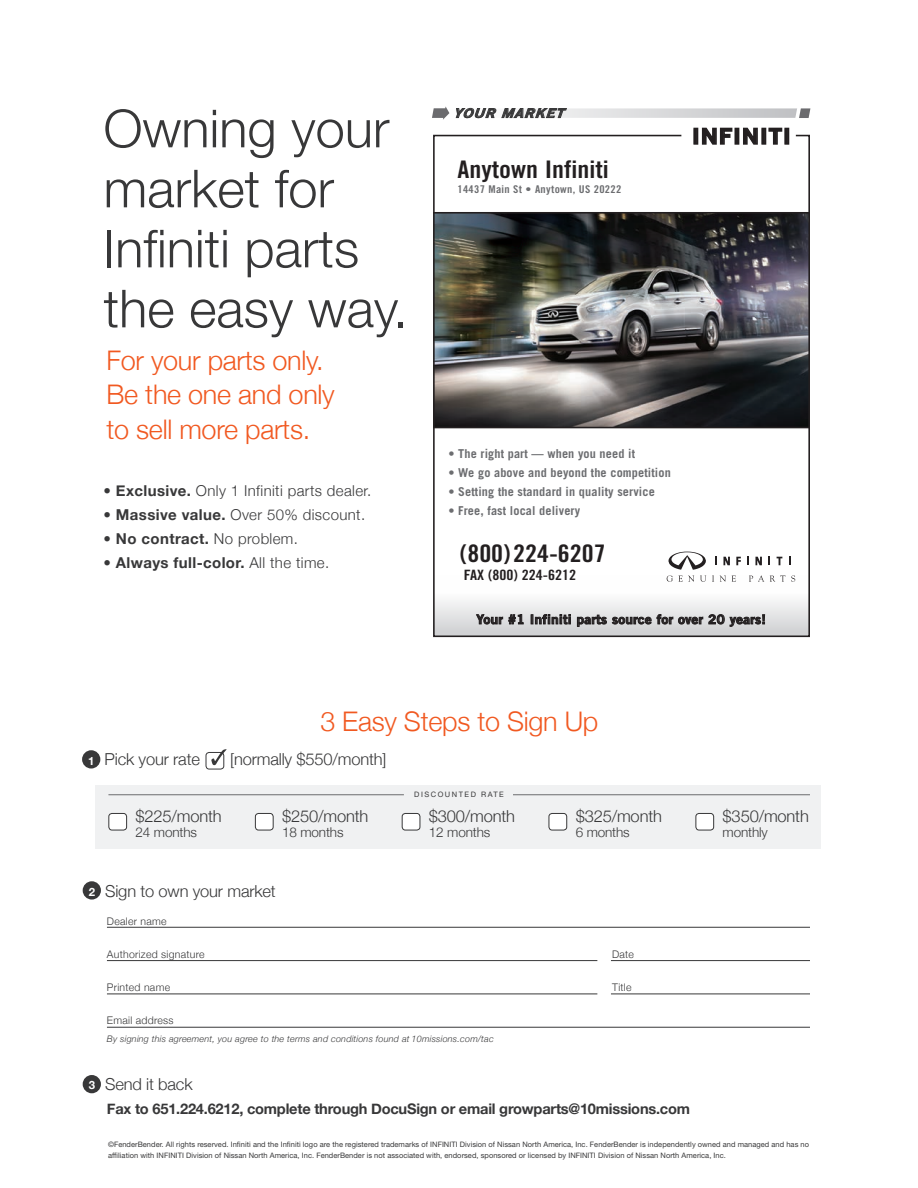
<style>
.page{position:relative;width:918px;height:1188px;background:#fff}
.page>*{position:absolute;margin:0;border:0;box-sizing:border-box;transform-origin:0 0}
.t1{font:300 52.5px/60px "Helvetica Neue";color:#383839}
.t2{font:300 27px/34.5px "Helvetica Neue";letter-spacing:-.01em;color:#f15921}
.t3{font:24.15px "Trade Gothic Bold Cond Twenty";color:#231f20;scale:1.11 1}
.t4{font:21.3px "Trade Gothic Bold Two";letter-spacing:.04em;color:#231f20;scale:1.11 1}
.t5{font:300 16.5px "Helvetica Neue";letter-spacing:-.01em;color:#383839}
.t6{font:300 15px "Helvetica Neue";letter-spacing:.025em;color:#383839}
.t7{font:700 15px "Helvetica Neue";letter-spacing:.025em;color:#383839}
.t8{font:700 14.7px "Helvetica Neue";letter-spacing:-.015em;color:#383839}
.t9{font:14.25px "Trade Gothic Bold Cond Twenty";color:#231f20;scale:1.11 1}
.t10{font:300 13.5px "Helvetica Neue";letter-spacing:-.01em;color:#383839}
.t11{font:12.75px "Trade Gothic Bold Two";letter-spacing:.02em;color:#231f20;scale:1.06 1}
.t12{font:italic 12.6px "Trade Gothic Bold Two";letter-spacing:.06em;color:#383839;scale:1.18 1}
.t13{font:700 12.3px "Trade Gothic";letter-spacing:.01em;color:#6c6d70}
.t14{font:10.65px "Trade Gothic Bold Cond Twenty";letter-spacing:.025em;color:#6c6d70;scale:1.11 1}
.t15{font:300 10.5px "Helvetica Neue";letter-spacing:.025em;color:#383839}
.t16{font:italic 300 9px "Helvetica Neue";letter-spacing:.025em;color:#383839}
.t17{font:7.5px/10.5px "Helvetica Neue";letter-spacing:.005em;color:#383839}
.t18{font:7.5px "Helvetica Neue";letter-spacing:.2em;color:#383839}
.s1{font-weight:700}
.s2{font-weight:300}
.s3{font-weight:700;font-size:11.4px;color:#fff}
</style>
<div class="page">
<hr style="left:107px;top:927px;width:703px;height:1px;background:#383839">
<hr style="left:107px;top:1027px;width:703px;height:1px;background:#383839">
<hr style="left:611px;top:960px;width:199px;height:1px;background:#383839">
<hr style="left:611px;top:994px;width:199px;height:1px;background:#383839">
<hr style="left:107px;top:960px;width:490px;height:1px;background:#383839">
<hr style="left:107px;top:994px;width:490px;height:1px;background:#383839">
<div style="left:83px;top:881px;width:18px;height:19px;background:#383839;border-radius:50%"></div>
<div style="left:83px;top:1075px;width:18px;height:18px;background:#383839;border-radius:50%"></div>
<div style="left:82px;top:750px;width:18px;height:19px;background:#383839;border-radius:50%"></div>
<div style="left:206px;top:752px;width:18px;height:17px;border:1px solid #383839;border-radius:3px"></div>
<svg style="left:211px;top:749px;width:16px;height:16px"></svg>
<div style="left:95px;top:785px;width:726px;height:64px;background:#f0f1f2"></div>
<div style="left:255px;top:813px;width:18px;height:17px;background:#fff;border-radius:3px"></div>
<div style="left:255px;top:813px;width:19px;height:17px;border:1px solid #383839;border-radius:3px"></div>
<div style="left:109px;top:813px;width:18px;height:17px;background:#fff;border-radius:3px"></div>
<div style="left:108px;top:813px;width:19px;height:17px;border:1px solid #383839;border-radius:3px"></div>
<div style="left:402px;top:813px;width:18px;height:17px;background:#fff;border-radius:3px"></div>
<div style="left:402px;top:813px;width:18px;height:17px;border:1px solid #383839;border-radius:3px"></div>
<div style="left:549px;top:813px;width:18px;height:17px;background:#fff;border-radius:3px"></div>
<div style="left:549px;top:813px;width:18px;height:17px;border:1px solid #383839;border-radius:3px"></div>
<div style="left:696px;top:813px;width:18px;height:17px;background:#fff;border-radius:3px"></div>
<div style="left:696px;top:813px;width:18px;height:17px;border:1px solid #383839;border-radius:3px"></div>
<hr style="left:108px;top:795px;width:296px;height:1px;background:#6b6b6e">
<hr style="left:513px;top:795px;width:297px;height:1px;background:#6b6b6e">
<img style="left:436px;top:212px;width:371px;height:216px">
<div style="left:433px;top:575px;width:376px;height:61px;background:linear-gradient(to bottom,#fff,#d0d1d3)"></div>
<svg style="left:476px;top:614px;width:48px;height:10px"></svg>
<svg style="left:531px;top:614px;width:40px;height:10px"></svg>
<svg style="left:577px;top:614px;width:126px;height:13px;background:#9d9d9e"></svg>
<svg style="left:709px;top:614px;width:56px;height:13px"></svg>
<div style="left:433px;top:135px;width:377px;height:502px;border:2px solid #231f20"></div>
<svg style="left:667px;top:552px;width:128px;height:30px"></svg>
<div style="left:681px;top:125px;width:115px;height:26px;background:#fff"></div>
<div style="left:693px;top:128px;width:5px;height:17px;border:2px solid #231f20"></div>
<svg style="left:701px;top:127px;width:32px;height:18px"></svg>
<div style="left:735px;top:128px;width:4px;height:17px;border:2px solid #231f20"></div>
<svg style="left:743px;top:127px;width:15px;height:18px"></svg>
<div style="left:761px;top:128px;width:5px;height:17px;border:2px solid #231f20"></div>
<svg style="left:768px;top:127px;width:15px;height:18px"></svg>
<div style="left:784px;top:128px;width:5px;height:17px;border:2px solid #231f20"></div>
<svg style="left:444px;top:108px;width:366px;height:10px;background:#d8d9db"></svg>
<svg style="left:455px;top:107px;width:112px;height:12px"></svg>
<svg style="left:795px;top:108px;width:16px;height:10px"></svg>
<svg style="left:432px;top:106px;width:17px;height:14px"></svg>
<h1 class="t1" style="left:104px;top:95px;width:306px">Owning your market for<br>Infiniti parts the easy way.</h1>
<h2 class="t2" style="left:107px;top:341px;width:230px">For your parts only.<br>Be the one and only to sell more parts.</h2>
<h3 class="t6" style="left:104px;top:479px;width:269px">• <span class="s1">Exclusive.</span> Only 1 Infiniti parts dealer.</h3>
<h3 class="t6" style="left:104px;top:503px;width:263px">• <span class="s1">Massive value.</span> Over 50% discount.</h3>
<h3 class="t6" style="left:104px;top:527px;width:196px">• <span class="s1">No contract.</span> No problem.</h3>
<h3 class="t7" style="left:104px;top:549px;width:227px"><span class="s2">•</span> Always full-color. <span class="s2">All the time.</span></h3>
<h3 class="t12" style="left:453px;top:105px;width:95px">YOUR MARKET</h3>
<h3 class="t3" style="left:457px;top:155px;width:138px">Anytown Infiniti</h3>
<h3 class="t14" style="left:457px;top:183px;width:149px">14437 Main St • Anytown, US 20222</h3>
<h3 class="t4" style="left:692px;top:123px;width:91px">INFINITI</h3>
<h3 class="t13" style="left:448px;top:446px;width:188px">• The right part — when you need it</h3>
<h3 class="t13" style="left:448px;top:465px;width:224px">• We go above and beyond the competition</h3>
<h3 class="t13" style="left:448px;top:484px;width:208px">• Setting the standard in quality service</h3>
<h3 class="t13" style="left:448px;top:503px;width:133px">• Free, fast local delivery</h3>
<h3 class="t3" style="left:460px;top:539px;width:133px">(800) 224-6207</h3>
<h3 class="t9" style="left:464px;top:567px;width:103px">FAX (800) 224-6212</h3>
<h3 class="t11" style="left:477px;top:611px;width:274px">Your #1 Infiniti parts source for over 20 years!</h3>
<h2 class="t2" style="left:320px;top:703px;width:280px">3 Easy Steps to Sign Up</h2>
<h3 class="t5" style="left:88px;top:746px;width:113px"><span class="s3">1</span> Pick your rate</h3>
<h3 class="t5" style="left:230px;top:746px;width:158px">[normally $550/month]</h3>
<h3 class="t5" style="left:136px;top:803px;width:88px">$225/month</h3>
<h3 class="t10" style="left:136px;top:822px;width:63px">24 months</h3>
<h3 class="t5" style="left:282px;top:803px;width:88px">$250/month</h3>
<h3 class="t10" style="left:282px;top:822px;width:63px">18 months</h3>
<h3 class="t5" style="left:89px;top:877px;width:188px"><span class="s3">2</span> Sign to own your market</h3>
<p class="t18" style="left:414px;top:790px;width:91px">DISCOUNTED RATE</p>
<h3 class="t5" style="left:429px;top:803px;width:88px">$300/month</h3>
<h3 class="t10" style="left:429px;top:822px;width:63px">12 months</h3>
<h3 class="t5" style="left:576px;top:803px;width:88px">$325/month</h3>
<h3 class="t10" style="left:576px;top:822px;width:56px">6 months</h3>
<h3 class="t15" style="left:107px;top:912px;width:61px">Dealer name</h3>
<h3 class="t15" style="left:107px;top:945px;width:99px">Authorized signature</h3>
<h3 class="t15" style="left:612px;top:945px;width:23px">Date</h3>
<h3 class="t15" style="left:107px;top:978px;width:65px">Printed name</h3>
<h3 class="t15" style="left:612px;top:978px;width:21px">Title</h3>
<h3 class="t15" style="left:107px;top:1011px;width:68px">Email address</h3>
<p class="t16" style="left:107px;top:1031px;width:388px">By signing this agreement, you agree to the terms and conditions found at 10missions.com/tac</p>
<h3 class="t5" style="left:89px;top:1071px;width:105px"><span class="s3">3</span> Send it back</h3>
<h3 class="t8" style="left:107px;top:1095px;width:585px">Fax to 651.224.6212, complete through DocuSign or email growparts@10missions.com</h3>
<h3 class="t5" style="left:723px;top:803px;width:88px">$350/month</h3>
<h3 class="t10" style="left:723px;top:822px;width:47px">monthly</h3>
<p class="t17" style="left:108px;top:1139px;width:703px">©FenderBender. All rights reserved. Infiniti and the Infiniti logo are the registered trademarks of INFINITI Division of Nissan North America, Inc. FenderBender is independently owned and managed and has no affiliation with INFINITI Division of Nissan North America, Inc. FenderBender is not associated with, endorsed, sponsored or licensed by INFINITI Division of Nissan North America, Inc.</p>
</div>
